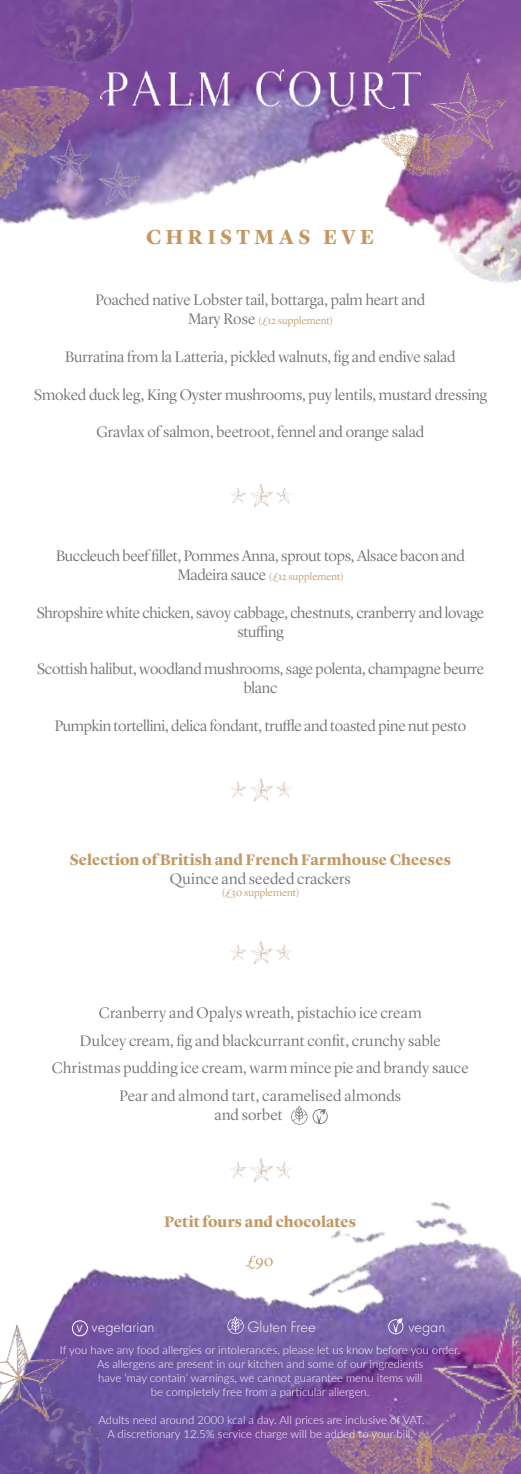
<style>
.page{position:relative;width:521px;height:1474px;background:#fff}
.page>*{position:absolute;margin:0;border:0;box-sizing:border-box;transform-origin:0 0}
.t1{font:700 21px "Lyon Display";letter-spacing:.225em;color:#c29761}
.t2{font:300 15.75px/27.7px "Lyon Display";color:#6f7073;text-align:center}
.t3{font:700 15.75px "Lyon Display";letter-spacing:.005em;color:#c29761}
.t4{font:300 15.75px "Futura PT";color:#fff}
.t5{font:300 15.75px "Lyon Display";color:#c29761}
.t6{font:300 11.38px/14px "Lato";color:#fff;text-align:center}
.t7{font:300 10.5px "Lyon Display";letter-spacing:.02em;color:#c29761}
.s1{font-size:15.75px;color:#6f7073}
.s2{font-family:"Myriad Pro";font-weight:400;font-size:10.15px}
</style>
<div class="page">
<img style="left:0;top:0;width:521px;height:244px">
<img style="left:47px;top:964px;width:474px;height:509px">
<img style="left:32px;top:0;width:106px;height:69px">
<img style="left:442px;top:134px;width:79px;height:149px">
<img style="left:0;top:1362px;width:105px;height:111px">
<img style="left:378px;top:70px;width:133px;height:109px">
<img style="left:321px;top:1294px;width:200px;height:179px">
<img style="left:98px;top:161px;width:42px;height:44px">
<img style="left:369px;top:0;width:101px;height:64px">
<img style="left:0;top:1322px;width:70px;height:104px">
<img style="left:0;top:55px;width:94px;height:153px">
<svg style="left:227px;top:1316px;width:17px;height:17px"></svg>
<div style="left:72px;top:1320px;width:16px;height:16px;border:1px solid #fff;border-radius:50%"></div>
<img style="left:101px;top:70px;width:320px;height:38px">
<img style="left:230px;top:484px;width:62px;height:24px">
<img style="left:230px;top:778px;width:62px;height:23px">
<img style="left:230px;top:941px;width:62px;height:23px">
<svg style="left:291px;top:1105px;width:16px;height:19px"></svg>
<img style="left:229px;top:1157px;width:64px;height:25px">
<svg style="left:313px;top:1108px;width:15px;height:16px"></svg>
<svg style="left:388px;top:1317px;width:15px;height:17px"></svg>
<h1 class="t1" style="left:146px;top:221px;width:229px">CHRISTMAS EVE</h1>
<p class="t2" style="left:96px;top:285px;width:331px">Poached native Lobster tail, bottarga, palm heart and</p>
<p class="t7" style="left:188px;top:313px;width:147px"><span class="s1">Mary Rose</span> (£12 supplement)</p>
<p class="t2" style="left:65px;top:342px;width:392px">Burratina from la Latteria, pickled walnuts, fig and endive salad</p>
<p class="t2" style="left:34px;top:379px;width:455px">Smoked duck leg, King Oyster mushrooms, puy lentils, mustard dressing</p>
<p class="t2" style="left:96px;top:417px;width:329px">Gravlax of salmon, beetroot, fennel and orange salad</p>
<p class="t2" style="left:56px;top:541px;width:410px">Buccleuch beef fillet, Pommes Anna, sprout tops, Alsace bacon and</p>
<p class="t7" style="left:177px;top:569px;width:168px"><span class="s1">Madeira sauce</span> (£12 supplement)</p>
<p class="t2" style="left:37px;top:602px;width:449px;line-height:18.9px">Shropshire white chicken, savoy cabbage, chestnuts, cranberry and lovage stuffing</p>
<p class="t2" style="left:37px;top:658px;width:448px;line-height:18.9px">Scottish halibut, woodland mushrooms, sage polenta, champagne beurre blanc</p>
<p class="t2" style="left:55px;top:711px;width:413px">Pumpkin tortellini, delica fondant, truffle and toasted pine nut pesto</p>
<p class="t3" style="left:70px;top:847px;width:383px">Selection of British and French Farmhouse Cheeses</p>
<p class="t2" style="left:170px;top:863px;width:182px">Quince and seeded crackers</p>
<p class="t7" style="left:222px;top:885px;width:79px">(£30 supplement)</p>
<p class="t2" style="left:52px;top:997px;width:418px">Cranberry and Opalys wreath, pistachio ice cream<br>Dulcey cream, fig and blackcurrant confit, crunchy sable Christmas pudding ice cream, warm mince pie and brandy sauce Pear and almond tart, caramelised almonds</p>
<p class="t2" style="left:214px;top:1100px;width:70px">and sorbet</p>
<p class="t3" style="left:164px;top:1209px;width:193px">Petit fours and chocolates</p>
<p class="t5" style="left:246px;top:1249px;width:29px">£90</p>
<p class="t4" style="left:77px;top:1318px;width:79px"><span class="s2">V</span> vegetarian</p>
<p class="t4" style="left:247px;top:1317px;width:70px">Gluten Free</p>
<p class="t4" style="left:408px;top:1318px;width:39px">vegan</p>
<p class="t6" style="left:60px;top:1342px;width:402px">If you have any food allergies or intolerances, please let us know before you order.<br>As allergens are present in our kitchen and some of our ingredients<br>have ‘may contain’ warnings, we cannot guarantee menu items will<br>be completely free from a particular allergen.</p>
<p class="t6" style="left:99px;top:1412px;width:328px">Adults need around 2000 kcal a day. All prices are inclusive of VAT.<br>A discretionary 12.5% service charge will be added to your bill.</p>
</div>
